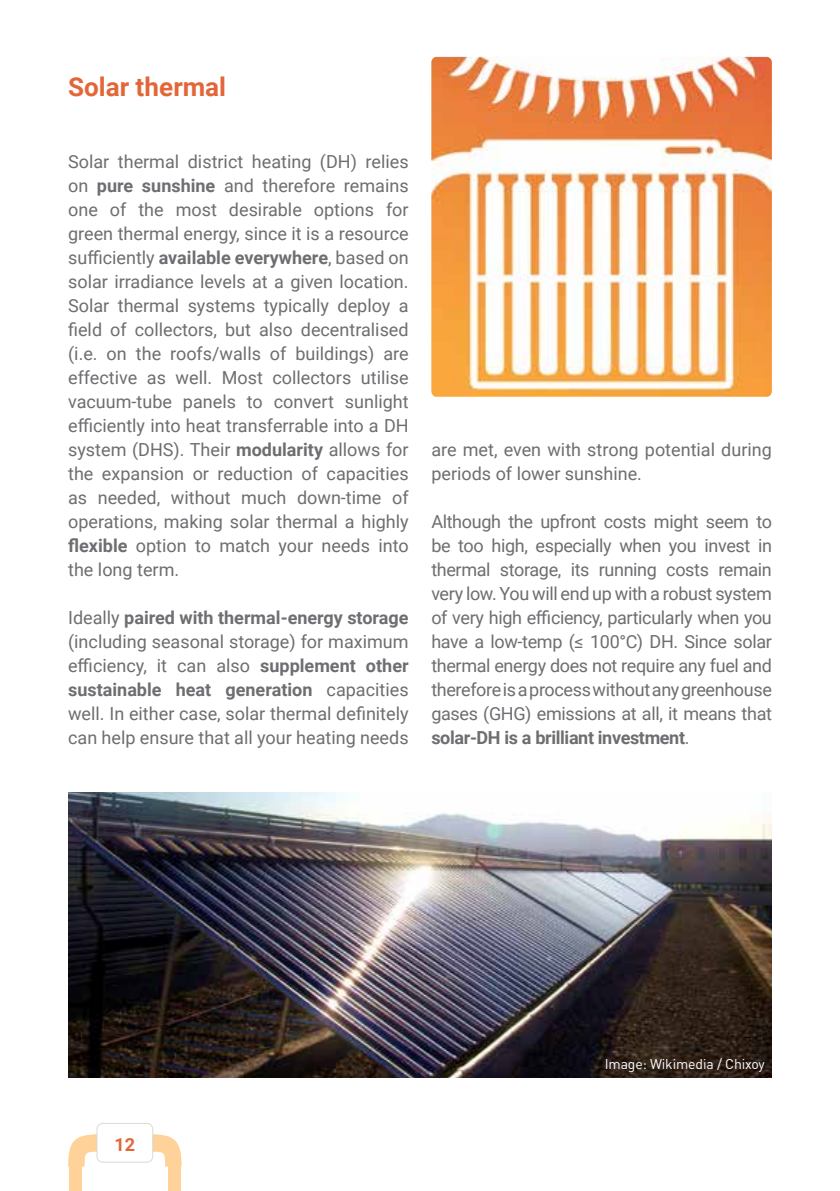
<style>
.page{position:relative;width:840px;height:1191px;background:#fff}
.page>*{position:absolute;margin:0;border:0;box-sizing:border-box;transform-origin:0 0}
.t1{font:700 26px "Roboto";color:#e36639}
.t2{font:18px/24px "Roboto";color:#6d6e71;text-align:justify}
.t3{font:700 18px "Roboto";color:#e36639}
.t4{font:14px "DIN Pro";letter-spacing:-.01em;color:#fff}
.s1{font-weight:700}
</style>
<div class="page">
<img style="left:431px;top:57px;width:340px;height:340px">
<div style="left:168px;top:1158px;width:12px;height:33px;background:#fed299"></div>
<svg style="left:150px;top:1134px;width:31px;height:32px"></svg>
<div style="left:70px;top:1158px;width:12px;height:33px;background:#fed299"></div>
<svg style="left:68px;top:1134px;width:28px;height:32px"></svg>
<div style="left:97px;top:1123px;width:56px;height:39px;background:#fff;border-radius:6px"></div>
<div style="left:96px;top:1123px;width:57px;height:39px;border:1px solid #dad9d4;border-radius:6px"></div>
<img style="left:68px;top:792px;width:703px;height:285px">
<h1 class="t1" style="left:68px;top:69px;width:159px">Solar thermal</h1>
<p class="t2" style="left:68px;top:149px;width:342px">Solar thermal district heating (DH) relies on <span class="s1">pure sunshine</span> and therefore remains one of the most desirable options for green thermal energy, since it is a resource sufficiently <span class="s1">available everywhere</span>, based on solar irradiance levels at a given location.<br>Solar thermal systems typically deploy a field of collectors, but also decentralised (i.e. on the roofs/walls of buildings) are effective as well. Most collectors utilise vacuum-tube panels to convert sunlight efficiently into heat transferrable into a DH system (DHS). Their <span class="s1">modularity</span> allows for the expansion or reduction of capacities as needed, without much down-time of operations, making solar thermal a highly <span class="s1">flexible</span> option to match your needs into the long term.</p>
<p class="t2" style="left:68px;top:605px;width:342px">Ideally <span class="s1">paired with thermal-energy storage </span>(including seasonal storage) for maximum efficiency, it can also <span class="s1">supplement other sustainable heat generation</span> capacities well. In either case, solar thermal definitely can help ensure that all your heating needs</p>
<p class="t2" style="left:431px;top:437px;width:342px">are met, even with strong potential during periods of lower sunshine.</p>
<p class="t2" style="left:431px;top:509px;width:342px">Although the upfront costs might seem to be too high, especially when you invest in thermal storage, its running costs remain very low. You will end up with a robust system of very high efficiency, particularly when you have a low-temp (≤ 100°C) DH. Since solar thermal energy does not require any fuel and therefore is a process without any greenhouse gases (GHG) emissions at all, it means that <span class="s1">solar-DH is a brilliant investment</span>.</p>
<p class="t3" style="left:114px;top:1131px;width:22px">12</p>
<p class="t4" style="left:604px;top:1054px;width:161px">Image: Wikimedia / Chixoy</p>
</div>
